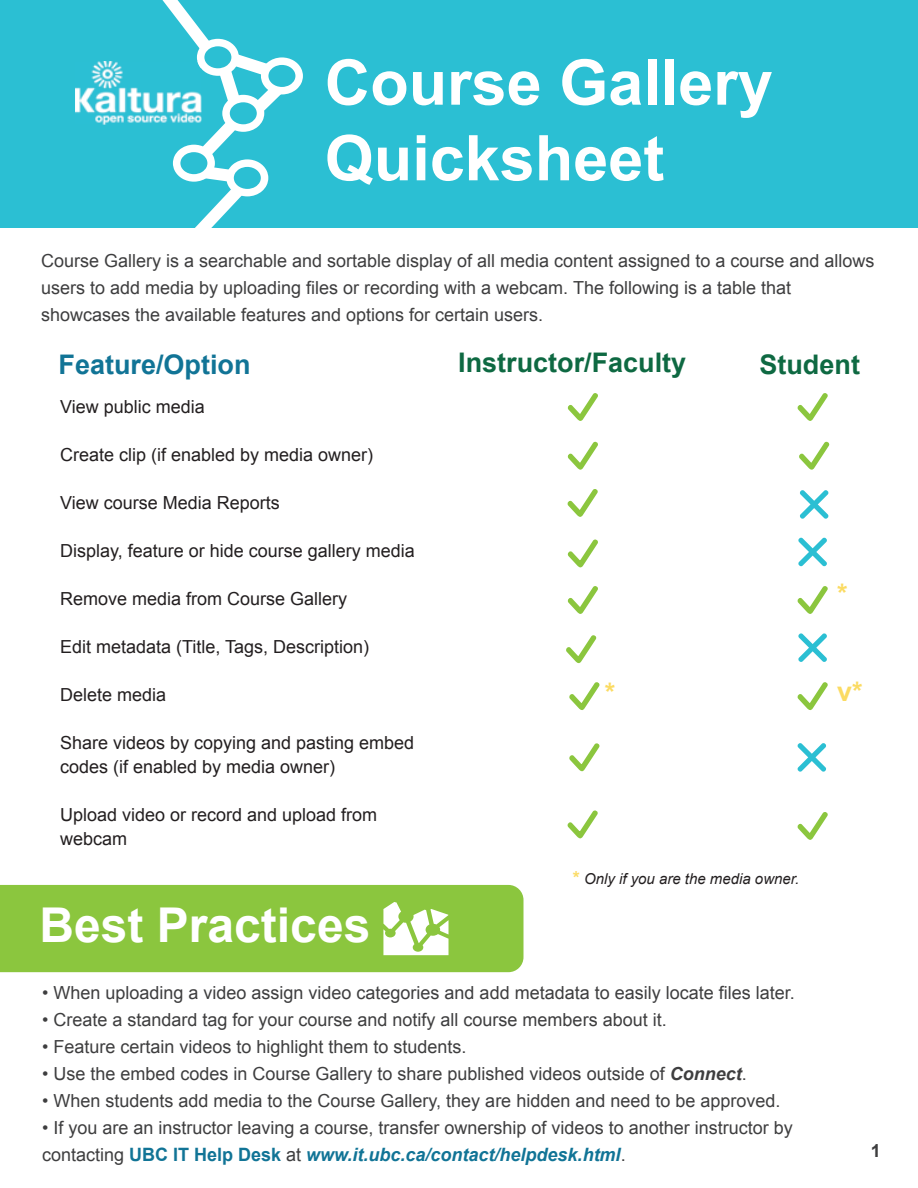
<style>
.page{position:relative;width:918px;height:1188px;background:#fff}
.page>*{position:absolute;margin:0;border:0;box-sizing:border-box;transform-origin:0 0}
.t1{font:700 63px/75.6px "Arial";color:#fff}
.t2{font:700 48px "Arial";color:#fff}
.t3{font:700 27px "Arial";color:#0e6942}
.t4{font:700 27px "Arial";color:#117496}
.t5{font:700 27px "Arial";color:#fbdb62}
.t6{font:italic 700 18.45px "Arial";color:#117496}
.t7{font:18px/27px "Arial";color:#3e3e3f}
.t8{font:18px/24px "Arial";color:#231f20}
.t9{font:700 18px "Arial";color:#3e3e3f}
.t10{font:italic 15px "Arial";color:#231f20}
.s1{font-weight:700;font-style:normal;font-size:18px;color:#fbdb62}
.s2{font-weight:700;font-style:italic}
.s3{font-weight:400;font-style:normal;font-size:18px;color:#3e3e3f}
.s4{font-style:normal}
.s5{font-weight:400;font-style:normal;color:#3e3e3f}
</style>
<div class="page">
<div style="left:0;top:0;width:918px;height:228px;background:#2bbfd3"></div>
<div style="left:0;top:885px;width:524px;height:87px;background:#8bc63e"></div>
<svg style="left:383px;top:902px;width:66px;height:53px"></svg>
<img style="left:75px;top:61px;width:87px;height:64px">
<svg style="left:162px;top:0;width:141px;height:228px"></svg>
<svg style="left:800px;top:490px;width:29px;height:29px"></svg>
<svg style="left:567px;top:441px;width:31px;height:29px"></svg>
<svg style="left:567px;top:393px;width:31px;height:28px"></svg>
<svg style="left:567px;top:489px;width:31px;height:28px"></svg>
<svg style="left:567px;top:586px;width:31px;height:28px"></svg>
<svg style="left:567px;top:539px;width:31px;height:29px"></svg>
<svg style="left:566px;top:635px;width:31px;height:29px"></svg>
<svg style="left:569px;top:682px;width:31px;height:28px"></svg>
<svg style="left:797px;top:393px;width:31px;height:28px"></svg>
<svg style="left:799px;top:441px;width:31px;height:29px"></svg>
<svg style="left:798px;top:537px;width:29px;height:30px"></svg>
<svg style="left:797px;top:586px;width:31px;height:28px"></svg>
<svg style="left:798px;top:633px;width:29px;height:29px"></svg>
<svg style="left:797px;top:682px;width:31px;height:28px"></svg>
<svg style="left:567px;top:810px;width:31px;height:29px"></svg>
<svg style="left:797px;top:812px;width:31px;height:28px"></svg>
<svg style="left:797px;top:743px;width:29px;height:29px"></svg>
<svg style="left:569px;top:743px;width:31px;height:29px"></svg>
<h1 class="t1" style="left:325px;top:47px;width:450px">Course Gallery<br>Quicksheet</h1>
<p class="t7" style="left:41px;top:248px;width:835px">Course Gallery is a searchable and sortable display of all media content assigned to a course and allows users to add media by uploading files or recording with a webcam. The following is a table that showcases the available features and options for certain users.</p>
<h3 class="t4" style="left:59px;top:347px;width:194px">Feature/Option</h3>
<h3 class="t3" style="left:458px;top:345px;width:230px">Instructor/Faculty</h3>
<h3 class="t3" style="left:759px;top:346px;width:102px">Student</h3>
<p class="t8" style="left:60px;top:394px;width:146px">View public media</p>
<p class="t8" style="left:60px;top:442px;width:315px">Create clip (if enabled by media owner)</p>
<p class="t8" style="left:60px;top:490px;width:221px">View course Media Reports</p>
<p class="t8" style="left:60px;top:538px;width:356px">Display, feature or hide course gallery media</p>
<p class="t8" style="left:60px;top:586px;width:289px">Remove media from Course Gallery</p>
<p class="t8" style="left:60px;top:634px;width:311px">Edit metadata (Title, Tags, Description)</p>
<p class="t8" style="left:60px;top:682px;width:108px">Delete media</p>
<p class="t8" style="left:60px;top:730px;width:356px">Share videos by copying and pasting embed codes (if enabled by media owner)</p>
<p class="t8" style="left:60px;top:802px;width:319px">Upload video or record and upload from webcam</p>
<p class="t10" style="left:573px;top:869px;width:228px"><span class="s1">*</span> Only if you are the media owner.</p>
<h3 class="t5" style="left:837px;top:576px;width:12px">*</h3>
<h3 class="t5" style="left:605px;top:675px;width:12px">*</h3>
<h3 class="t5" style="left:837px;top:673px;width:27px">v*</h3>
<h2 class="t2" style="left:40px;top:894px;width:332px">Best Practices</h2>
<p class="t7" style="left:42px;top:979px;width:754px">• When uploading a video assign video categories and add metadata to easily locate files later.</p>
<p class="t7" style="left:42px;top:1006px;width:626px">• Create a standard tag for your course and notify all course members about it.</p>
<p class="t7" style="left:42px;top:1033px;width:426px">• Feature certain videos to highlight them to students.</p>
<p class="t7" style="left:42px;top:1060px;width:706px">• Use the embed codes in Course Gallery to share published videos outside of <span class="s2">Connect</span>.</p>
<p class="t7" style="left:42px;top:1087px;width:740px">• When students add media to the Course Gallery, they are hidden and need to be approved.</p>
<p class="t7" style="left:42px;top:1114px;width:752px">• If you are an instructor leaving a course, transfer ownership of videos to another instructor by</p>
<p class="t6" style="left:42px;top:1143px;width:585px"><span class="s3">contacting</span> <span class="s4">UBC IT Help Desk</span> <span class="s5">at</span> www.it.ubc.ca/contact/helpdesk.html<span class="s5">.</span></p>
<p class="t9" style="left:871px;top:1138px;width:12px">1</p>
</div>
